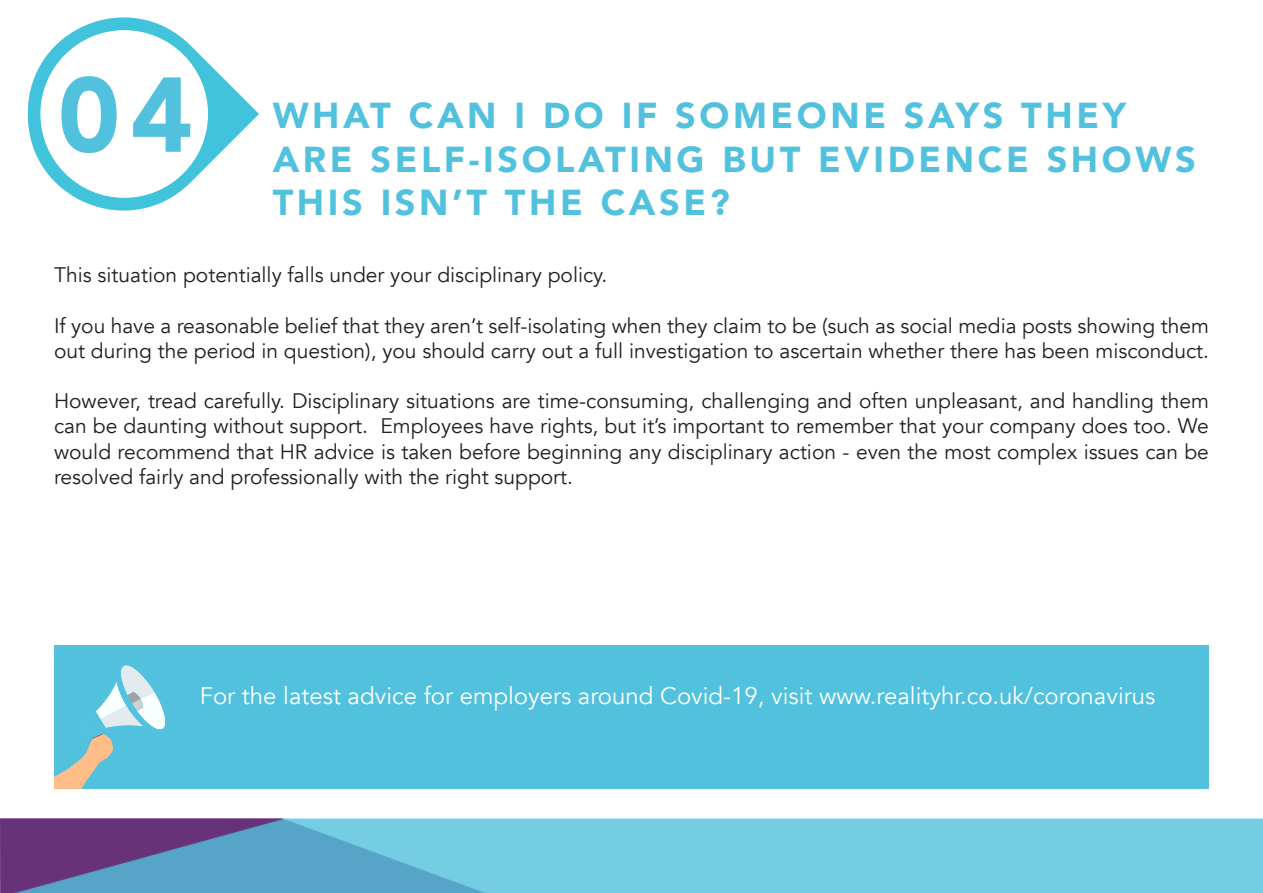
<style>
.page{position:relative;width:1263px;height:893px;background:#fff}
.page>*{position:absolute;margin:0;border:0;box-sizing:border-box;transform-origin:0 0}
.t1{font:900 105px "Avenir";color:#52c1dd}
.t2{font:900 36px/43.2px "Avenir";letter-spacing:.1em;color:#52c1dd}
.t3{font:24px "Avenir";color:#fff}
.t4{font:21px/25.2px "Avenir";color:#231f20}
</style>
<div class="page">
<img style="left:0;top:819px;width:1263px;height:74px">
<svg style="left:28px;top:17px;width:231px;height:194px"></svg>
<div style="left:41px;top:31px;width:166px;height:166px;background:#fff;border-radius:50%"></div>
<div style="left:54px;top:645px;width:1155px;height:144px;background:#52c1dd"></div>
<svg style="left:54px;top:665px;width:112px;height:124px"></svg>
<p class="t1" style="left:58px;top:25px;width:136px">04</p>
<p class="t2" style="left:273px;top:93px;width:924px">WHAT CAN I DO IF SOMEONE SAYS THEY<br>ARE SELF-ISOLATING BUT EVIDENCE SHOWS<br>THIS ISN’T THE CASE?</p>
<p class="t4" style="left:54px;top:263px;width:555px">This situation potentially falls under your disciplinary policy.</p>
<p class="t4" style="left:54px;top:313px;width:1156px">If you have a reasonable belief that they aren’t self-isolating when they claim to be (such as social media posts showing them out during the period in question), you should carry out a full investigation to ascertain whether there has been misconduct.</p>
<p class="t4" style="left:54px;top:389px;width:1156px;text-align:justify">However, tread carefully. Disciplinary situations are time-consuming, challenging and often unpleasant, and handling them can be daunting without support. Employees have rights, but it’s important to remember that your company does too. We would recommend that HR advice is taken before beginning any disciplinary action - even the most complex issues can be resolved fairly and professionally with the right support.</p>
<p class="t3" style="left:200px;top:681px;width:957px">For the latest advice for employers around Covid-19, visit www.realityhr.co.uk/coronavirus</p>
</div>
